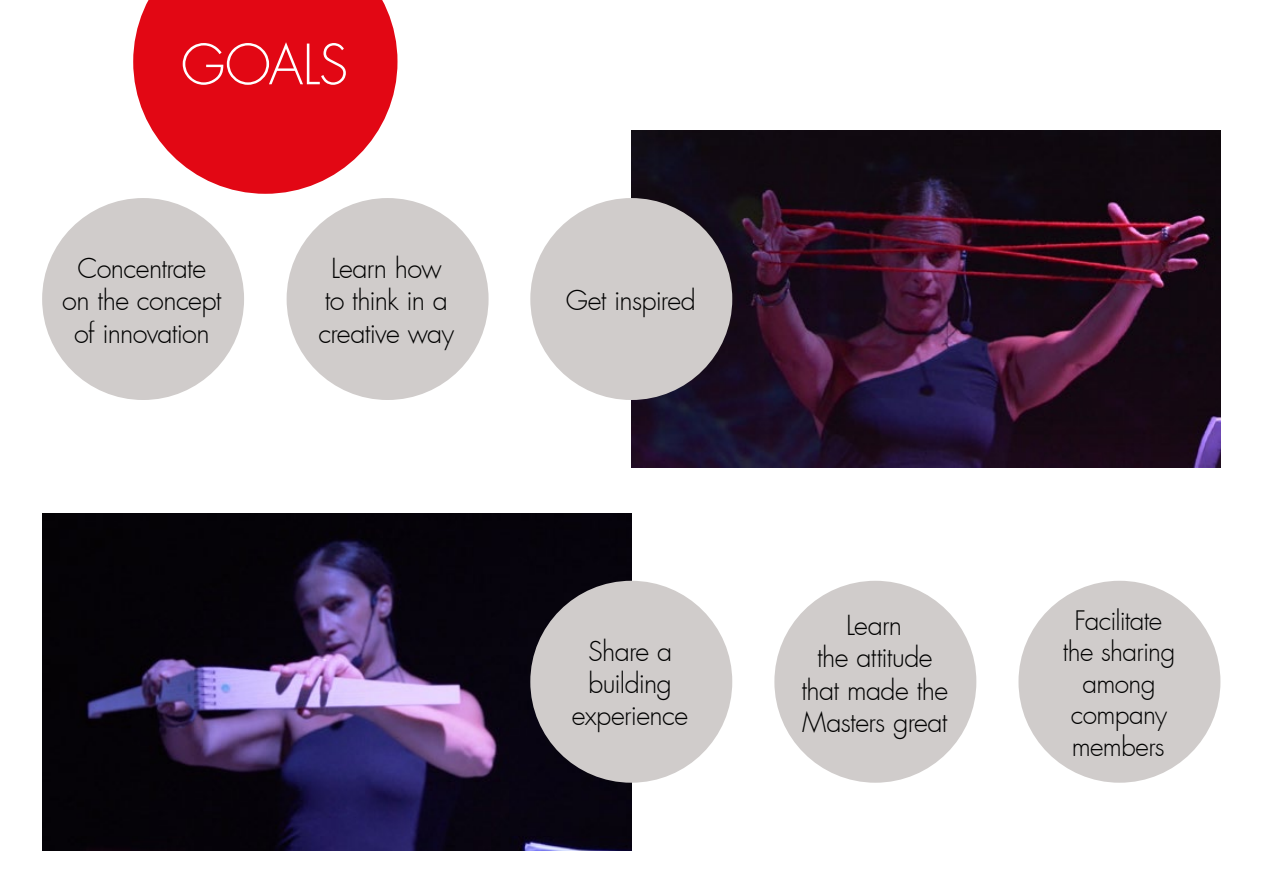
<style>
.page{position:relative;width:1263px;height:893px;background:#fff}
.page>*{position:absolute;margin:0;border:0;box-sizing:border-box;transform-origin:0 0}
.t1{font:300 54px "Futura";letter-spacing:-.02em;color:#fff}
.t2{font:300 27px/32.4px "Futura";letter-spacing:-.025em;color:#000;text-align:center}
.t3{font:300 26.25px/31.5px "Futura";letter-spacing:-.025em;color:#000;text-align:center}
</style>
<div class="page">
<img style="left:631px;top:130px;width:589px;height:338px">
<div style="left:42px;top:198px;width:202px;height:202px;background:#d0cccb;border-radius:50%"></div>
<div style="left:287px;top:198px;width:202px;height:202px;background:#d0cccb;border-radius:50%"></div>
<div style="left:530px;top:198px;width:202px;height:202px;background:#d0cccb;border-radius:50%"></div>
<div style="left:774px;top:581px;width:202px;height:202px;background:#d0cccb;border-radius:50%"></div>
<div style="left:1018px;top:581px;width:202px;height:202px;background:#d0cccb;border-radius:50%"></div>
<img style="left:43px;top:513px;width:588px;height:337px">
<div style="left:530px;top:581px;width:202px;height:202px;background:#d0cccb;border-radius:50%"></div>
<svg style="left:133px;top:0;width:264px;height:194px;fill:#e20714"></svg>
<h1 class="t1" style="left:181px;top:30px;width:169px">GOALS</h1>
<p class="t2" style="left:62px;top:252px;width:161px">Concentrate on the concept of innovation</p>
<p class="t2" style="left:318px;top:252px;width:137px">Learn how to think in a creative way</p>
<p class="t2" style="left:566px;top:285px;width:132px">Get inspired</p>
<p class="t2" style="left:572px;top:635px;width:118px">Share a building experience</p>
<p class="t2" style="left:801px;top:609px;width:148px">Learn<br>the attitude that made the<br>Masters great</p>
<p class="t3" style="left:1063px;top:605px;width:114px">Facilitate the sharing among company members</p>
</div>
